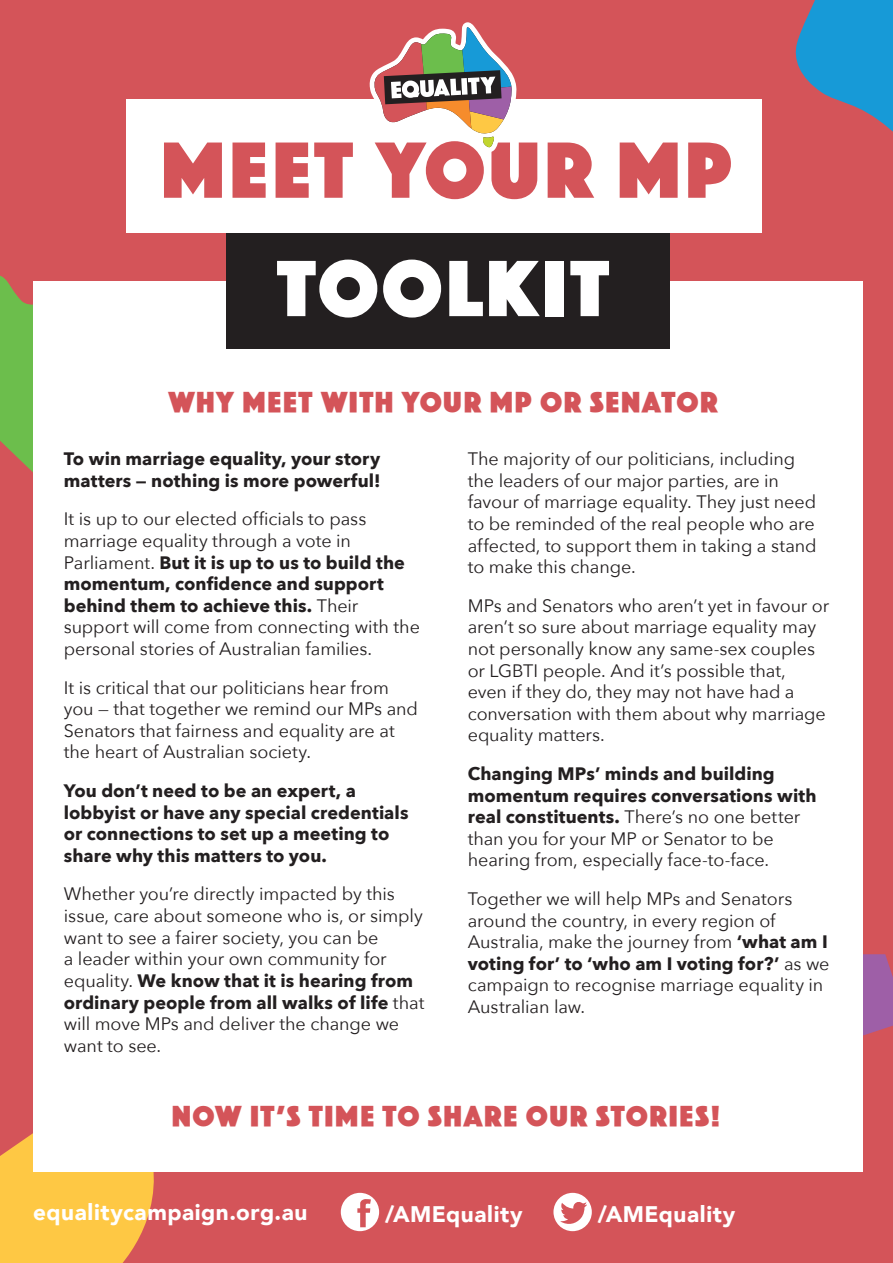
<style>
.page{position:relative;width:893px;height:1263px;background:#d45459}
.page>*{position:absolute;margin:0;border:0;box-sizing:border-box;transform-origin:0 0}
.t1{font:82.8px "Phosphate RR Solid";letter-spacing:.055em;color:#d45459}
.t2{font:82.8px "Phosphate RR Solid";letter-spacing:.04em;color:#fff}
.t3{font:30px "Phosphate RR Solid";letter-spacing:.05em;color:#d45459}
.t4{font:900 22.5px "Avenir";letter-spacing:.025em;color:#fff}
.t5{font:18px/21.6px "Avenir Next";letter-spacing:-.005em;color:#231f20}
.t6{font:700 18px/21.6px "Avenir Next";letter-spacing:.005em;color:#231f20}
.s1{font-weight:700}
</style>
<div class="page">
<svg style="left:0;top:1133px;width:154px;height:130px"></svg>
<svg style="left:795px;top:0;width:98px;height:132px"></svg>
<svg style="left:862px;top:954px;width:31px;height:112px"></svg>
<svg style="left:0;top:275px;width:157px;height:197px"></svg>
<svg style="left:341px;top:1193px;width:38px;height:38px"></svg>
<svg style="left:553px;top:1193px;width:39px;height:38px"></svg>
<div style="left:33px;top:282px;width:829px;height:890px;background:#fff"></div>
<div style="left:226px;top:215px;width:443px;height:134px;background:#231f20"></div>
<div style="left:127px;top:100px;width:635px;height:133px;background:#fff"></div>
<svg style="left:369px;top:22px;width:148px;height:126px"></svg>
<p class="t1" style="left:161px;top:129px;width:573px">MEET YOUR MP</p>
<p class="t2" style="left:277px;top:247px;width:333px">TOOLKIT</p>
<p class="t3" style="left:168px;top:387px;width:551px">WHY MEET WITH YOUR MP OR SENATOR</p>
<p class="t6" style="left:64px;top:448px;width:318px">To win marriage equality, your story matters — nothing is more powerful!</p>
<p class="t5" style="left:64px;top:508px;width:358px">It is up to our elected officials to pass marriage equality through a vote in Parliament. <span class="s1">But it is up to us to build the momentum, confidence and support behind them to achieve this.</span> Their support will come from connecting with the personal stories of Australian families.</p>
<p class="t5" style="left:64px;top:676px;width:356px">It is critical that our politicians hear from you — that together we remind our MPs and Senators that fairness and equality are at the heart of Australian society.</p>
<p class="t6" style="left:64px;top:780px;width:346px">You don’t need to be an expert, a lobbyist or have any special credentials or connections to set up a meeting to share why this matters to you.</p>
<p class="t5" style="left:64px;top:883px;width:362px">Whether you’re directly impacted by this issue, care about someone who is, or simply want to see a fairer society, you can be<br>a leader within your own community for equality. <span class="s1">We know that it is hearing from ordinary people from all walks of life</span> that will move MPs and deliver the change we want to see.</p>
<p class="t5" style="left:468px;top:447px;width:350px">The majority of our politicians, including the leaders of our major parties, are in favour of marriage equality. They just need to be reminded of the real people who are affected, to support them in taking a stand to make this change.</p>
<p class="t5" style="left:468px;top:594px;width:363px">MPs and Senators who aren’t yet in favour or aren’t so sure about marriage equality may not personally know any same-sex couples or LGBTI people. And it’s possible that, even if they do, they may not have had a conversation with them about why marriage equality matters.</p>
<p class="t5" style="left:468px;top:762px;width:350px"><span class="s1">Changing MPs’ minds and building momentum requires conversations with real constituents.</span> There’s no one better than you for your MP or Senator to be hearing from, especially face-to-face.</p>
<p class="t5" style="left:468px;top:887px;width:363px">Together we will help MPs and Senators around the country, in every region of Australia, make the journey from <span class="s1">‘what am I voting for’ to ‘who am I voting for?’</span> as we campaign to recognise marriage equality in Australian law.</p>
<p class="t3" style="left:172px;top:1101px;width:550px">NOW IT’S TIME TO SHARE OUR STORIES!</p>
<p class="t4" style="left:33px;top:1193px;width:276px">equalitycampaign.org.au</p>
<p class="t4" style="left:385px;top:1195px;width:139px">/AMEquality</p>
<p class="t4" style="left:598px;top:1195px;width:139px">/AMEquality</p>
</div>
